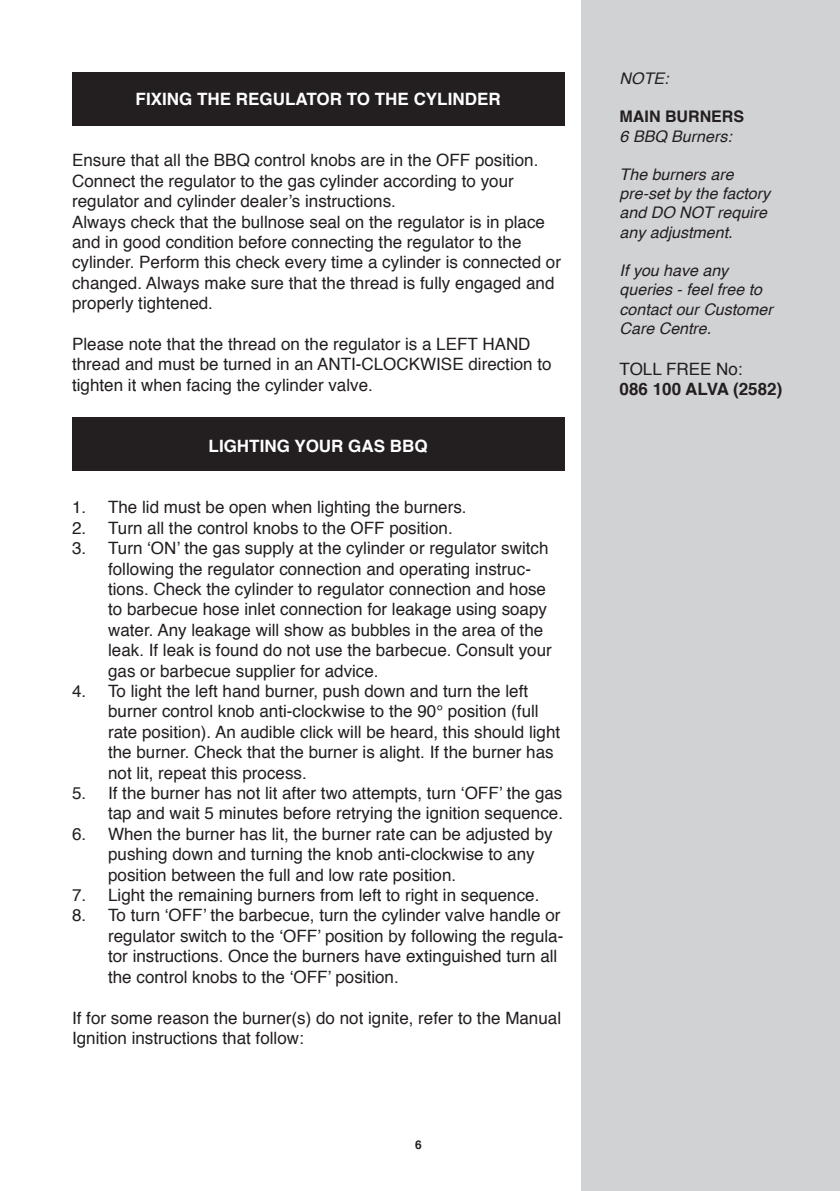
<style>
.page{position:relative;width:840px;height:1191px;background:#fff}
.page>*{position:absolute;margin:0;border:0;box-sizing:border-box;transform-origin:0 0}
.t1{font:17px/20.4px "Helvetica";color:#231f20}
.t2{font:700 17px "Helvetica";color:#fff}
.t3{font:700 17px "Helvetica";color:#231f20}
.t4{font:italic 16px/19.2px "Helvetica";color:#231f20}
.t5{font:700 16px "Helvetica";color:#231f20}
.t6{font:700 12px "Helvetica";color:#231f20}
</style>
<div class="page">
<div style="left:72px;top:72px;width:492px;height:54px;background:#231f20"></div>
<div style="left:72px;top:417px;width:492px;height:54px;background:#231f20"></div>
<div style="left:581px;top:0;width:258px;height:1191px;background:#d1d2d4"></div>
<p class="t2" style="left:136px;top:85px;width:366px">FIXING THE REGULATOR TO THE CYLINDER</p>
<p class="t1" style="left:72px;top:151px;width:490px">Ensure that all the BBQ control knobs are in the OFF position.<br>Connect the regulator to the gas cylinder according to your regulator and cylinder dealer’s instructions.<br>Always check that the bullnose seal on the regulator is in place and in good condition before connecting the regulator to the cylinder. Perform this check every time a cylinder is connected or changed. Always make sure that the thread is fully engaged and properly tightened.</p>
<p class="t1" style="left:72px;top:334px;width:481px">Please note that the thread on the regulator is a LEFT HAND thread and must be turned in an ANTI-CLOCKWISE direction to tighten it when facing the cylinder valve.</p>
<p class="t2" style="left:208px;top:432px;width:220px">LIGHTING YOUR GAS BBQ</p>
<p class="t1" style="left:72px;top:498px;width:396px">1. The lid must be open when lighting the burners.</p>
<p class="t1" style="left:72px;top:518px;width:382px">2. Turn all the control knobs to the OFF position.</p>
<p class="t1" style="left:108px;top:538px;width:445px;text-indent:-36px">3. Turn ‘ON’ the gas supply at the cylinder or regulator switch following the regulator connection and operating instruc&shy;tions. Check the cylinder to regulator connection and hose to barbecue hose inlet connection for leakage using soapy water. Any leakage will show as bubbles in the area of the leak. If leak is found do not use the barbecue. Consult your gas or barbecue supplier for advice.</p>
<p class="t1" style="left:108px;top:681px;width:453px;text-indent:-36px">4. To light the left hand burner, push down and turn the left burner control knob anti-clockwise to the 90° position (full rate position). An audible click will be heard, this should light the burner. Check that the burner is alight. If the burner has not lit, repeat this process.</p>
<p class="t1" style="left:72px;top:783px;width:492px;text-align:right">5. If the burner has not lit after two attempts, turn ‘OFF’ the gas tap and wait 5 minutes before retrying the ignition sequence.</p>
<p class="t1" style="left:108px;top:824px;width:446px;text-indent:-36px">6. When the burner has lit, the burner rate can be adjusted by pushing down and turning the knob anti-clockwise to any position between the full and low rate position.</p>
<p class="t1" style="left:72px;top:885px;width:468px">7. Light the remaining burners from left to right in sequence.</p>
<p class="t1" style="left:108px;top:906px;width:456px;text-indent:-36px">8. To turn ‘OFF’ the barbecue, turn the cylinder valve handle or regulator switch to the ‘OFF’ position by following the regula&shy;tor instructions. Once the burners have extinguished turn all the control knobs to the ‘OFF’ position.</p>
<p class="t1" style="left:72px;top:1008px;width:490px">If for some reason the burner(s) do not ignite, refer to the Manual<br>Ignition instructions that follow:</p>
<p class="t6" style="left:415px;top:1135px;width:8px">6</p>
<p class="t4" style="left:619px;top:69px;width:50px">NOTE:</p>
<p class="t5" style="left:619px;top:104px;width:126px">MAIN BURNERS</p>
<p class="t4" style="left:619px;top:127px;width:114px">6 BBQ Burners:</p>
<p class="t4" style="left:619px;top:165px;width:152px">The burners are pre-set by the factory and DO NOT require any adjustment.</p>
<p class="t4" style="left:619px;top:261px;width:154px">If you have any queries - feel free to contact our Customer<br>Care Centre.</p>
<p class="t1" style="left:619px;top:359px;width:124px">TOLL FREE No:</p>
<p class="t3" style="left:619px;top:375px;width:164px">086 100 ALVA (2582)</p>
</div>
